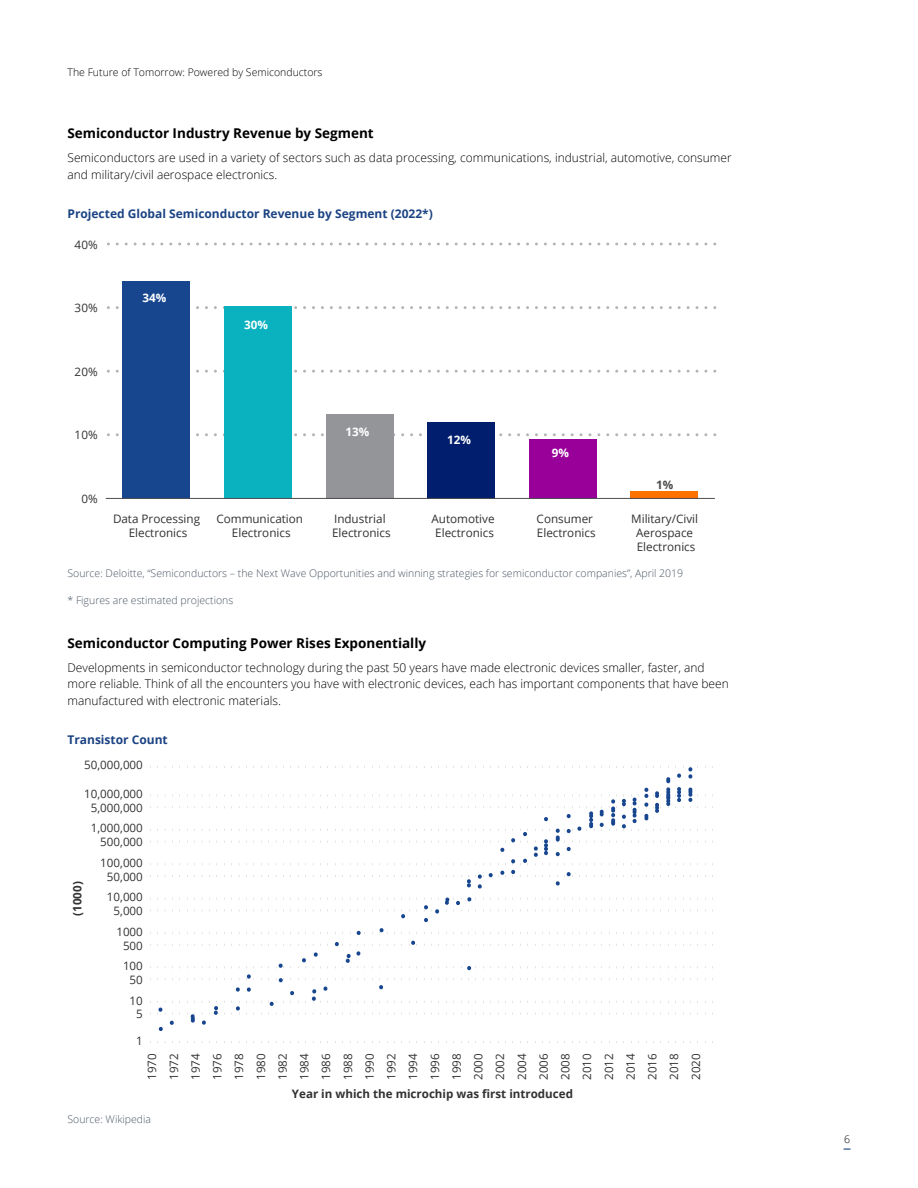
<style>
.page{position:relative;width:918px;height:1188px;background:#fff}
.page>*{position:absolute;margin:0;border:0;box-sizing:border-box;transform-origin:0 0}
.t1{font:700 13.5px "Open Sans";color:#010102}
.t2{font:300 12px/16.5px "Open Sans";color:#010102}
.t3{font:700 12px "Open Sans";color:#1b4383}
.t4{font:11.7px/14.1px "Open Sans";color:#323232;text-align:center}
.t5{font:700 11.7px "Open Sans";color:#fff}
.t6{font:700 11.7px "Open Sans";color:#4d4d4f}
.t7{font:11.55px/21.8px "Open Sans";color:#323232;text-align:center}
.t8{font:700 11.55px "Open Sans";color:#323232}
.t9{font:300 10.5px "Open Sans";color:#4c5665}
.t10{font:300 10.5px "Open Sans";color:#010102}
</style>
<div class="page">
<svg style="left:107px;top:243px;width:608px;height:2px"></svg>
<svg style="left:107px;top:306px;width:608px;height:3px"></svg>
<svg style="left:107px;top:370px;width:608px;height:3px"></svg>
<svg style="left:107px;top:433px;width:608px;height:3px"></svg>
<div style="left:122px;top:281px;width:68px;height:217px;background:#17468f"></div>
<div style="left:224px;top:306px;width:68px;height:192px;background:#0ab2bf"></div>
<div style="left:326px;top:414px;width:67px;height:84px;background:#939598"></div>
<div style="left:427px;top:422px;width:68px;height:76px;background:#001e6d"></div>
<div style="left:529px;top:439px;width:67px;height:59px;background:#909"></div>
<div style="left:630px;top:491px;width:68px;height:7px;background:#ff7200"></div>
<hr style="left:106px;top:498px;width:609px;height:1px;background:#4d4d4f">
<svg style="left:150px;top:1041px;width:563px;height:2px"></svg>
<svg style="left:150px;top:928px;width:563px;height:7px"></svg>
<svg style="left:150px;top:941px;width:563px;height:90px"></svg>
<svg style="left:150px;top:897px;width:563px;height:25px"></svg>
<svg style="left:150px;top:766px;width:563px;height:123px"></svg>
<p class="t10" style="left:68px;top:65px;width:257px">The Future of Tomorrow: Powered by Semiconductors</p>
<p class="t1" style="left:68px;top:124px;width:308px">Semiconductor Industry Revenue by Segment</p>
<p class="t2" style="left:68px;top:149px;width:666px">Semiconductors are used in a variety of sectors such as data processing, communications, industrial, automotive, consumer and military/civil aerospace electronics.</p>
<p class="t3" style="left:68px;top:205px;width:367px">Projected Global Semiconductor Revenue by Segment (2022*)</p>
<p class="t4" style="left:75px;top:237px;width:24px">40%</p>
<p class="t4" style="left:75px;top:300px;width:24px">30%</p>
<p class="t4" style="left:75px;top:364px;width:24px">20%</p>
<p class="t5" style="left:143px;top:290px;width:25px">34%</p>
<p class="t5" style="left:244px;top:316px;width:25px">30%</p>
<p class="t4" style="left:75px;top:428px;width:24px">10%</p>
<p class="t4" style="left:81px;top:491px;width:18px">0%</p>
<p class="t5" style="left:346px;top:423px;width:25px">13%</p>
<p class="t5" style="left:447px;top:431px;width:25px">12%</p>
<p class="t5" style="left:552px;top:445px;width:19px">9%</p>
<p class="t6" style="left:656px;top:477px;width:19px">1%</p>
<p class="t4" style="left:113px;top:511px;width:89px">Data Processing<br>Electronics</p>
<p class="t4" style="left:216px;top:511px;width:88px">Communication<br>Electronics</p>
<p class="t4" style="left:332px;top:511px;width:60px;text-align:left">Industrial<br>Electronics</p>
<p class="t4" style="left:432px;top:511px;width:65px">Automotive<br>Electronics</p>
<p class="t4" style="left:537px;top:511px;width:61px;text-align:left">Consumer<br>Electronics</p>
<p class="t4" style="left:631px;top:511px;width:68px">Military/Civil<br>Aerospace<br>Electronics</p>
<p class="t9" style="left:68px;top:566px;width:617px">Source: Deloitte, “Semiconductors – the Next Wave Opportunities and winning strategies for semiconductor companies”, April 2019</p>
<p class="t9" style="left:68px;top:593px;width:167px">* Figures are estimated projections</p>
<p class="t1" style="left:68px;top:633px;width:360px">Semiconductor Computing Power Rises Exponentially</p>
<p class="t2" style="left:68px;top:659px;width:663px">Developments in semiconductor technology during the past 50 years have made electronic devices smaller, faster, and more reliable. Think of all the encounters you have with electronic devices, each has important components that have been manufactured with electronic materials.</p>
<p class="t3" style="left:68px;top:731px;width:102px">Transistor Count</p>
<p class="t7" style="left:84px;top:754px;width:60px">50,000,000</p>
<p class="t7" style="left:84px;top:786px;width:60px;line-height:14px">10,000,000<br>5,000,000</p>
<p class="t8" style="left:69px;top:916px;width:36px;rotate:-90deg">(1000)</p>
<p class="t7" style="left:91px;top:821px;width:54px;line-height:14px;text-align:right">1,000,000<br>500,000</p>
<p class="t7" style="left:100px;top:855px;width:44px;line-height:14px">100,000<br>50,000</p>
<p class="t7" style="left:107px;top:890px;width:38px;line-height:14px">10,000<br>5,000</p>
<p class="t7" style="left:116px;top:924px;width:28px;line-height:14px">1000<br>500</p>
<p class="t7" style="left:123px;top:959px;width:21px;line-height:14px">100<br>50</p>
<p class="t7" style="left:130px;top:993px;width:15px;line-height:14px">10<br>5</p>
<p class="t7" style="left:136px;top:1029px;width:8px">1</p>
<p class="t7" style="left:141px;top:1080px;width:28px;text-align:justify;rotate:-90deg">1970<br>1972<br>1974<br>1976<br>1978<br>1980<br>1982<br>1984<br>1986<br>1988<br>1990<br>1992<br>1994<br>1996<br>1998<br>2000<br>2002<br>2004<br>2006<br>2008<br>2010<br>2012<br>2014<br>2016<br>2018<br>2020</p>
<p class="t8" style="left:292px;top:1085px;width:283px">Year in which the microchip was first introduced</p>
<p class="t9" style="left:68px;top:1112px;width:85px">Source: Wikipedia</p>
<p class="t10" style="left:844px;top:1132px;width:7px">6</p>
</div>
